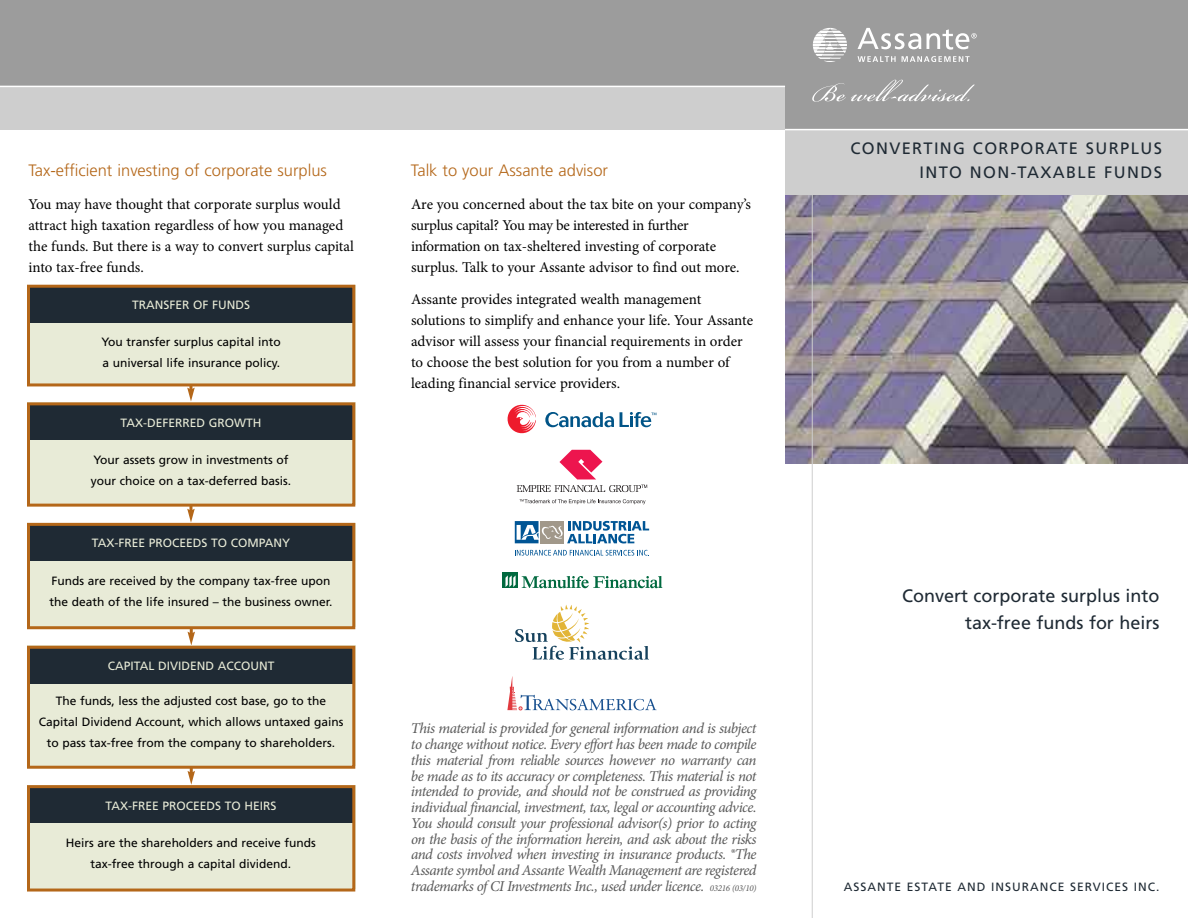
<style>
.page{position:relative;width:1188px;height:918px;background:#fff}
.page>*{position:absolute;margin:0;border:0;box-sizing:border-box;transform-origin:0 0}
.t1{font:18px/27px "Frutiger";color:#1f2a34;text-align:right}
.t2{font:300 16.5px "Frutiger";color:#b46719}
.t3{font:16.5px "Frutiger";letter-spacing:.085em;color:#1f2a34}
.t4{font:italic 15px/15.8px "Minion Pro";letter-spacing:-.035em;color:#595959;text-align:justify}
.t5{font:15px/21px "Minion Pro";letter-spacing:-.005em;color:#000}
.t6{font:12px/21px "Frutiger";color:#000}
.t7{font:12px "Frutiger";color:#e8ebd7}
.t8{font:12px "Frutiger";letter-spacing:.085em;color:#1f2a34}
.s1{font-size:9px}
</style>
<div class="page">
<img style="left:785px;top:194px;width:403px;height:269px">
<hr style="left:812px;top:0;width:1px;height:918px;background:#cecece">
<div style="left:785px;top:130px;width:403px;height:64px;background:#cecece"></div>
<div style="left:0;top:0;width:1188px;height:130px;background:#9c9c9c"></div>
<hr style="left:785px;top:129px;width:403px;height:1px;background:#fff">
<hr style="left:189px;top:371px;width:3px;height:19px;background:#b46719">
<svg style="left:187px;top:388px;width:8px;height:13px"></svg>
<hr style="left:189px;top:493px;width:3px;height:18px;background:#b46719">
<svg style="left:187px;top:509px;width:8px;height:14px"></svg>
<hr style="left:190px;top:616px;width:3px;height:18px;background:#b46719">
<svg style="left:188px;top:632px;width:7px;height:14px"></svg>
<hr style="left:190px;top:755px;width:3px;height:18px;background:#b46719">
<svg style="left:188px;top:771px;width:7px;height:14px"></svg>
<svg style="left:545px;top:412px;width:69px;height:15px"></svg>
<svg style="left:620px;top:412px;width:36px;height:15px"></svg>
<svg style="left:508px;top:405px;width:28px;height:28px"></svg>
<svg style="left:507px;top:676px;width:150px;height:34px"></svg>
<svg style="left:522px;top:576px;width:140px;height:12px"></svg>
<div style="left:502px;top:572px;width:15px;height:16px;background:#00693f"></div>
<svg style="left:505px;top:575px;width:11px;height:12px"></svg>
<svg style="left:515px;top:605px;width:134px;height:55px"></svg>
<svg style="left:559px;top:450px;width:43px;height:29px"></svg>
<svg style="left:517px;top:485px;width:130px;height:7px"></svg>
<svg style="left:520px;top:499px;width:126px;height:5px"></svg>
<svg style="left:515px;top:550px;width:134px;height:6px"></svg>
<svg style="left:515px;top:521px;width:134px;height:23px"></svg>
<div style="left:27px;top:285px;width:328px;height:101px;background:#e8ebd7"></div>
<div style="left:29px;top:287px;width:325px;height:35px;background:#1f2a34"></div>
<div style="left:27px;top:402px;width:328px;height:102px;background:#e8ebd7"></div>
<div style="left:29px;top:404px;width:324px;height:35px;background:#1f2a34"></div>
<div style="left:27px;top:523px;width:328px;height:104px;background:#e8ebd7"></div>
<div style="left:28px;top:524px;width:326px;height:37px;background:#1f2a34"></div>
<div style="left:27px;top:646px;width:328px;height:120px;background:#e8ebd7"></div>
<div style="left:29px;top:648px;width:325px;height:35px;background:#1f2a34"></div>
<div style="left:27px;top:646px;width:328px;height:123px;border:3px solid #b46719"></div>
<div style="left:27px;top:523px;width:328px;height:106px;border:3px solid #b46719"></div>
<div style="left:27px;top:785px;width:328px;height:104px;background:#e8ebd7"></div>
<div style="left:28px;top:786px;width:326px;height:37px;background:#1f2a34"></div>
<div style="left:27px;top:785px;width:328px;height:107px;border:3px solid #b46719"></div>
<div style="left:27px;top:402px;width:328px;height:105px;border:3px solid #b46719"></div>
<div style="left:27px;top:285px;width:328px;height:101px;border:3px solid #b46719"></div>
<svg style="left:812px;top:80px;width:163px;height:22px"></svg>
<svg style="left:813px;top:28px;width:34px;height:34px"></svg>
<svg style="left:858px;top:28px;width:63px;height:21px"></svg>
<svg style="left:858px;top:56px;width:38px;height:6px"></svg>
<svg style="left:902px;top:56px;width:68px;height:6px"></svg>
<svg style="left:927px;top:29px;width:50px;height:21px"></svg>
<div style="left:0;top:86px;width:785px;height:44px;background:#cecece"></div>
<hr style="left:0;top:86px;width:785px;height:1px;background:#fff">
<p class="t2" style="left:28px;top:163px;width:300px">Tax-efficient investing of corporate surplus</p>
<p class="t5" style="left:28px;top:195px;width:327px">You may have thought that corporate surplus would attract high taxation regardless of how you managed the funds. But there is a way to convert surplus capital into tax-free funds.</p>
<p class="t7" style="left:132px;top:300px;width:119px">TRANSFER OF FUNDS</p>
<p class="t6" style="left:101px;top:333px;width:181px">You transfer surplus capital into a universal life insurance policy.</p>
<p class="t7" style="left:121px;top:418px;width:143px">TAX-DEFERRED GROWTH</p>
<p class="t6" style="left:91px;top:451px;width:202px">Your assets grow in investments of your choice on a tax-deferred basis.</p>
<p class="t7" style="left:92px;top:538px;width:200px">TAX-FREE PROCEEDS TO COMPANY</p>
<p class="t6" style="left:49px;top:571px;width:285px">Funds are received by the company tax-free upon the death of the life insured – the business owner.</p>
<p class="t7" style="left:108px;top:661px;width:168px">CAPITAL DIVIDEND ACCOUNT</p>
<p class="t6" style="left:39px;top:691px;width:306px;text-align:center">The funds, less the adjusted cost base, go to the<br>Capital Dividend Account, which allows untaxed gains to pass tax-free from the company to shareholders.</p>
<p class="t7" style="left:105px;top:801px;width:173px">TAX-FREE PROCEEDS TO HEIRS</p>
<p class="t6" style="left:66px;top:833px;width:252px;text-align:center">Heirs are the shareholders and receive funds tax-free through a capital dividend.</p>
<p class="t3" style="left:850px;top:142px;width:313px">CONVERTING CORPORATE SURPLUS</p>
<p class="t2" style="left:411px;top:164px;width:199px">Talk to your Assante advisor</p>
<p class="t3" style="left:920px;top:166px;width:244px">INTO NON-TAXABLE FUNDS</p>
<p class="t5" style="left:411px;top:195px;width:342px">Are you concerned about the tax bite on your company’s surplus capital? You may be interested in further information on tax-sheltered investing of corporate surplus. Talk to your Assante advisor to find out more.</p>
<p class="t5" style="left:411px;top:290px;width:344px">Assante provides integrated wealth management solutions to simplify and enhance your life. Your Assante advisor will assess your financial requirements in order to choose the best solution for you from a number of leading financial service providers.</p>
<p class="t4" style="left:411px;top:722px;width:347px">This material is provided for general information and is subject to change without notice. Every effort has been made to compile this material from reliable sources however no warranty can be made as to its accuracy or completeness. This material is not intended to provide, and should not be construed as providing individual financial, investment, tax, legal or accounting advice.<br>You should consult your professional advisor(s) prior to acting on the basis of the information herein, and ask about the risks and costs involved when investing in insurance products. ®The Assante symbol and Assante Wealth Management are registered trademarks of CI Investments Inc., used under licence. <span class="s1">03216 (03/10)</span></p>
<p class="t1" style="left:902px;top:584px;width:259px">Convert corporate surplus into tax-free funds for heirs</p>
<p class="t8" style="left:844px;top:882px;width:317px">ASSANTE ESTATE AND INSURANCE SERVICES INC.</p>
</div>
